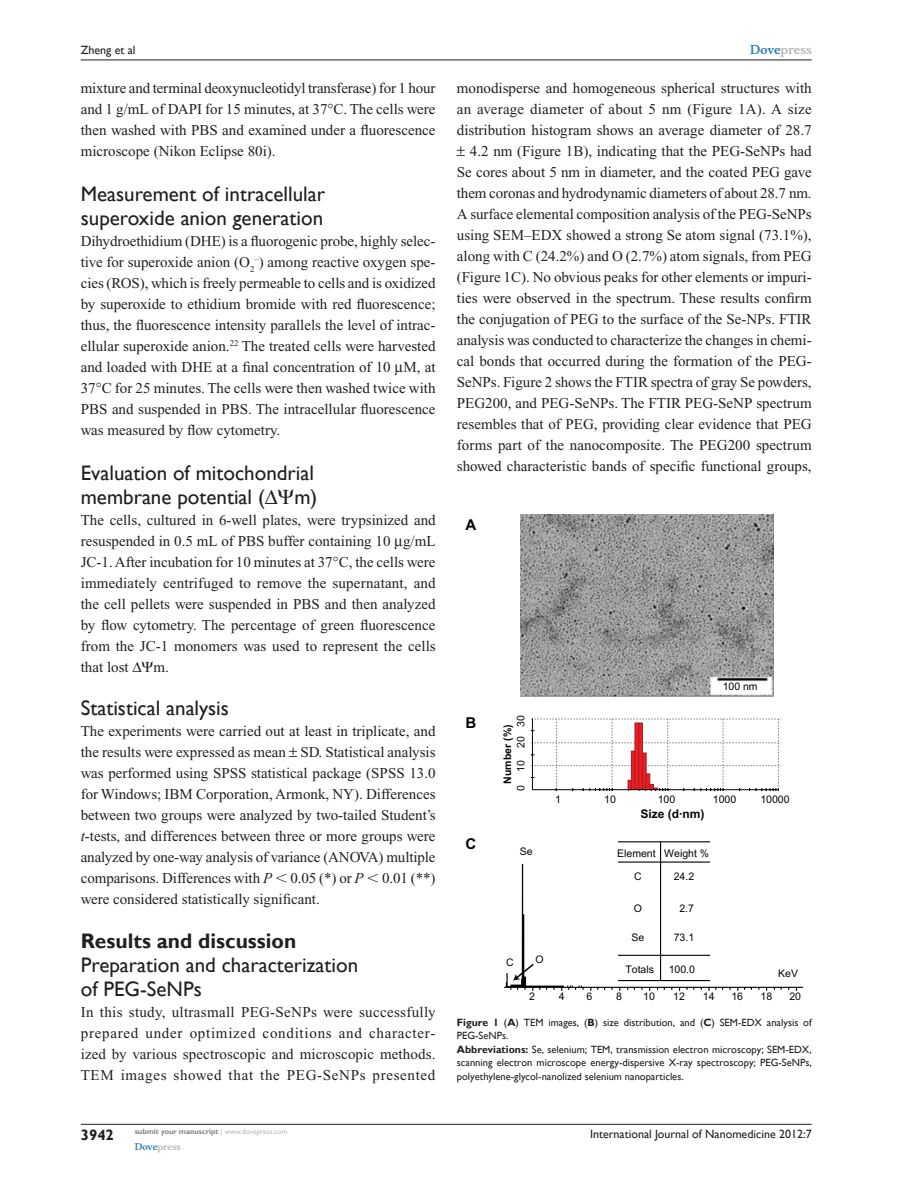
<style>
.page{position:relative;width:918px;height:1188px;background:#fff}
.page>*{position:absolute;margin:0;border:0;box-sizing:border-box;transform-origin:0 0}
.H2-after-H1{font:21px/24px "Gill Sans";color:#231f20}
.t1{font:700 21px "Gill Sans";color:#231f20}
.TxF{font:15px/21px "Times New Roman";color:#231f20;text-align:justify}
.t2{font:700 15px "Gill Sans";color:#231f20}
.t3{font:700 15px "Arial";color:#040503}
.t4{font:12px "Gill Sans";color:#231f20}
.t5{font:700 12px "Arial";color:#040503}
.t6{font:700 12px "Musee";color:#b8b9bc}
.FC{font:10.5px/13.5px "Gill Sans";color:#231f20}
.t7{font:10.5px "Arial";color:#040503}
.t8{font:700 10.5px/13.5px "Arial";color:#040503}
.t9{font:700 9px "Musee";color:#b8b9bc}
.t10{font:700 7.5px "Gill Sans";color:#808285}
.s1{color:#3485ae}
.s2{font-style:italic}
.s3{font-family:"Mathematical Pi One"}
.s4{font-weight:400}
.s5{font-weight:700}
.s6{font-weight:400;color:#b8b9bc}
</style>
<div class="page">
<img style="left:520px;top:514px;width:254px;height:183px">
<hr style="left:504px;top:987px;width:299px;height:1px;background:#040503">
<svg style="left:708px;top:987px;width:8px;height:4px"></svg>
<hr style="left:618px;top:955px;width:92px;height:1px;background:#040503">
<hr style="left:618px;top:980px;width:92px;height:1px;background:#040503">
<hr style="left:618px;top:841px;width:92px;height:1px;background:#040503">
<hr style="left:618px;top:862px;width:92px;height:1px;background:#040503">
<hr style="left:660px;top:842px;width:1px;height:139px;background:#040503">
<svg style="left:530px;top:718px;width:251px;height:73px"></svg>
<svg style="left:506px;top:864px;width:78px;height:127px"></svg>
<hr style="left:81px;top:1124px;width:731px;height:1px;background:#231f20">
<hr style="left:81px;top:60px;width:731px;height:1px;background:#231f20">
<p class="t4" style="left:81px;top:43px;width:56px">Zheng et al</p>
<p class="t6" style="left:750px;top:43px;width:63px"><span class="s1">Dove</span>press</p>
<p class="TxF" style="left:81px;top:77px;width:356px">mixture and terminal deoxynucleotidyl transferase) for 1 hour and 1 g/mL of DAPI for 15 minutes, at 37 C. The cells were then washed with PBS and examined under a fluorescence microscope (Nikon Eclipse 80i).</p>
<h2 class="H2-after-H1" style="left:81px;top:182px;width:246px">Measurement of intracellular superoxide anion generation</h2>
<p class="TxF" style="left:81px;top:230px;width:356px">Dihydroethidium (DHE) is a fluorogenic probe, highly selec&shy;tive for superoxide anion (O<sub>2</sub><sup>–</sup>) among reactive oxygen spe&shy;cies (ROS), which is freely permeable to cells and is oxidized by superoxide to ethidium bromide with red fluorescence; thus, the fluorescence intensity parallels the level of intrac&shy;ellular superoxide anion.<sup>22</sup> The treated cells were harvested and loaded with DHE at a final concentration of 10 M, at 37 C for 25 minutes. The cells were then washed twice with PBS and suspended in PBS. The intracellular fluorescence was measured by flow cytometry.</p>
<h2 class="H2-after-H1" style="left:81px;top:461px;width:238px">Evaluation of mitochondrial membrane potential (∆ m)</h2>
<p class="TxF" style="left:81px;top:509px;width:357px">The cells, cultured in 6-well plates, were trypsinized and resuspended in 0.5 mL of PBS buffer containing 10 g/mL JC-1. After incubation for 10 minutes at 37 C, the cells were immediately centrifuged to remove the supernatant, and the cell pellets were suspended in PBS and then analyzed by flow cytometry. The percentage of green fluorescence from the JC-1 monomers was used to represent the cells that lost ∆ m.</p>
<h2 class="H2-after-H1" style="left:81px;top:696px;width:150px">Statistical analysis</h2>
<p class="TxF" style="left:81px;top:721px;width:356px">The experiments were carried out at least in triplicate, and the results were expressed as mean SD. Statistical analysis was performed using SPSS statistical package (SPSS 13.0 for Windows; IBM Corporation, Armonk, NY). Differences between two groups were analyzed by two-tailed Student’s <span class="s2">t</span>-tests, and differences between three or more groups were analyzed by one-way analysis of variance (ANOVA) multiple comparisons. Differences with <span class="s2">P</span> <span class="s3">,</span> 0.05 (*) or <span class="s2">P</span> <span class="s3">,</span> 0.01 (**) were considered statistically significant.</p>
<h1 class="t1" style="left:81px;top:928px;width:217px">Results and discussion</h1>
<p class="H2-after-H1" style="left:81px;top:953px;width:279px">Preparation and characterization of PEG-SeNPs</p>
<p class="TxF" style="left:81px;top:1001px;width:356px">In this study, ultrasmall PEG-SeNPs were successfully prepared under optimized conditions and character&shy;ized by various spectroscopic and microscopic methods.<br>TEM images showed that the PEG-SeNPs presented</p>
<p class="TxF" style="left:457px;top:77px;width:356px;text-align:right">monodisperse and homogeneous spherical structures with an average diameter of about 5 nm (Figure 1A). A size distribution histogram shows an average diameter of 28.7<br>4.2 nm (Figure 1B), indicating that the PEG-SeNPs had Se cores about 5 nm in diameter, and the coated PEG gave them coronas and hydrodynamic diameters of about 28.7 nm.<br>A surface elemental composition analysis of the PEG-SeNPs using SEM–EDX showed a strong Se atom signal (73.1%), along with C (24.2%) and O (2.7%) atom signals, from PEG (Figure 1C). No obvious peaks for other elements or impuri&shy;ties were observed in the spectrum. These results confirm the conjugation of PEG to the surface of the Se-NPs. FTIR analysis was conducted to characterize the changes in chemi&shy;cal bonds that occurred during the formation of the PEG-SeNPs. Figure 2 shows the FTIR spectra of gray Se powders, PEG200, and PEG-SeNPs. The FTIR PEG-SeNP spectrum resembles that of PEG, providing clear evidence that PEG forms part of the nanocomposite. The PEG200 spectrum showed characteristic bands of specific functional groups,</p>
<p class="t3" style="left:466px;top:516px;width:12px">A</p>
<p class="t3" style="left:466px;top:713px;width:12px">B</p>
<p class="t3" style="left:466px;top:835px;width:12px">C</p>
<p class="t8" style="left:501px;top:748px;width:35px;text-indent:-35px;rotate:-90deg">Number (%)<br><span class="s4">20 30</span></p>
<p class="t7" style="left:515px;top:772px;width:13px;rotate:-90deg">10</p>
<p class="t7" style="left:515px;top:791px;width:7px;rotate:-90deg">0</p>
<p class="t7" style="left:520px;top:845px;width:14px">Se</p>
<p class="t7" style="left:555px;top:794px;width:7px">1</p>
<p class="t7" style="left:506px;top:956px;width:9px">C</p>
<p class="t7" style="left:536px;top:954px;width:10px">O</p>
<p class="t7" style="left:723px;top:680px;width:37px">100 nm</p>
<p class="t7" style="left:604px;top:794px;width:13px">10</p>
<p class="t7" style="left:658px;top:794px;width:19px">100</p>
<p class="t5" style="left:641px;top:807px;width:66px">Size (d·nm)</p>
<p class="t7" style="left:713px;top:794px;width:25px">1000</p>
<p class="t7" style="left:760px;top:794px;width:31px">10000</p>
<p class="t7" style="left:617px;top:847px;width:94px">Element Weight %</p>
<p class="t7" style="left:634px;top:870px;width:9px">C</p>
<p class="t7" style="left:674px;top:870px;width:22px">24.2</p>
<p class="t7" style="left:634px;top:902px;width:10px">O</p>
<p class="t7" style="left:679px;top:902px;width:16px">2.7</p>
<p class="t7" style="left:632px;top:931px;width:14px">Se</p>
<p class="t7" style="left:625px;top:964px;width:30px">Totals</p>
<p class="t7" style="left:669px;top:964px;width:28px">100.0</p>
<p class="t7" style="left:778px;top:967px;width:21px">KeV</p>
<p class="t7" style="left:674px;top:931px;width:22px">73.1</p>
<p class="t7" style="left:529px;top:991px;width:7px">2</p>
<p class="t7" style="left:559px;top:991px;width:7px">4</p>
<p class="t7" style="left:587px;top:991px;width:7px">6</p>
<p class="t7" style="left:616px;top:991px;width:7px">8</p>
<p class="t7" style="left:643px;top:991px;width:13px">10</p>
<p class="t7" style="left:673px;top:991px;width:13px">12</p>
<p class="t7" style="left:703px;top:991px;width:13px">14</p>
<p class="t7" style="left:731px;top:991px;width:13px">16</p>
<p class="t7" style="left:761px;top:991px;width:13px">18</p>
<p class="t7" style="left:789px;top:991px;width:13px">20</p>
<p class="FC" style="left:457px;top:1015px;width:356px"><span class="s5">Figure 1</span> (<span class="s5">A</span>) TEM images, (<span class="s5">B</span>) size distribution, and (<span class="s5">C</span>) SEM-EDX analysis of<br>PEG-SeNPs.</p>
<p class="FC" style="left:457px;top:1042px;width:356px;text-align:justify"><span class="s5">Abbreviations:</span> Se, selenium; TEM, transmission electron microscopy; SEM-EDX, scanning electron microscope energy-dispersive X-ray spectroscopy; PEG-SeNPs, polyethylene-glycol-nanolized selenium nanoparticles.</p>
<p class="t2" style="left:81px;top:1126px;width:35px">3942</p>
<p class="t10" style="left:135px;top:1127px;width:154px">submit your manuscript <span class="s6">| www.dovepress.com</span></p>
<p class="t9" style="left:135px;top:1141px;width:48px"><span class="s1">Dove</span>press</p>
<p class="t4" style="left:590px;top:1127px;width:223px">International Journal of Nanomedicine 2012:7</p>
</div>
